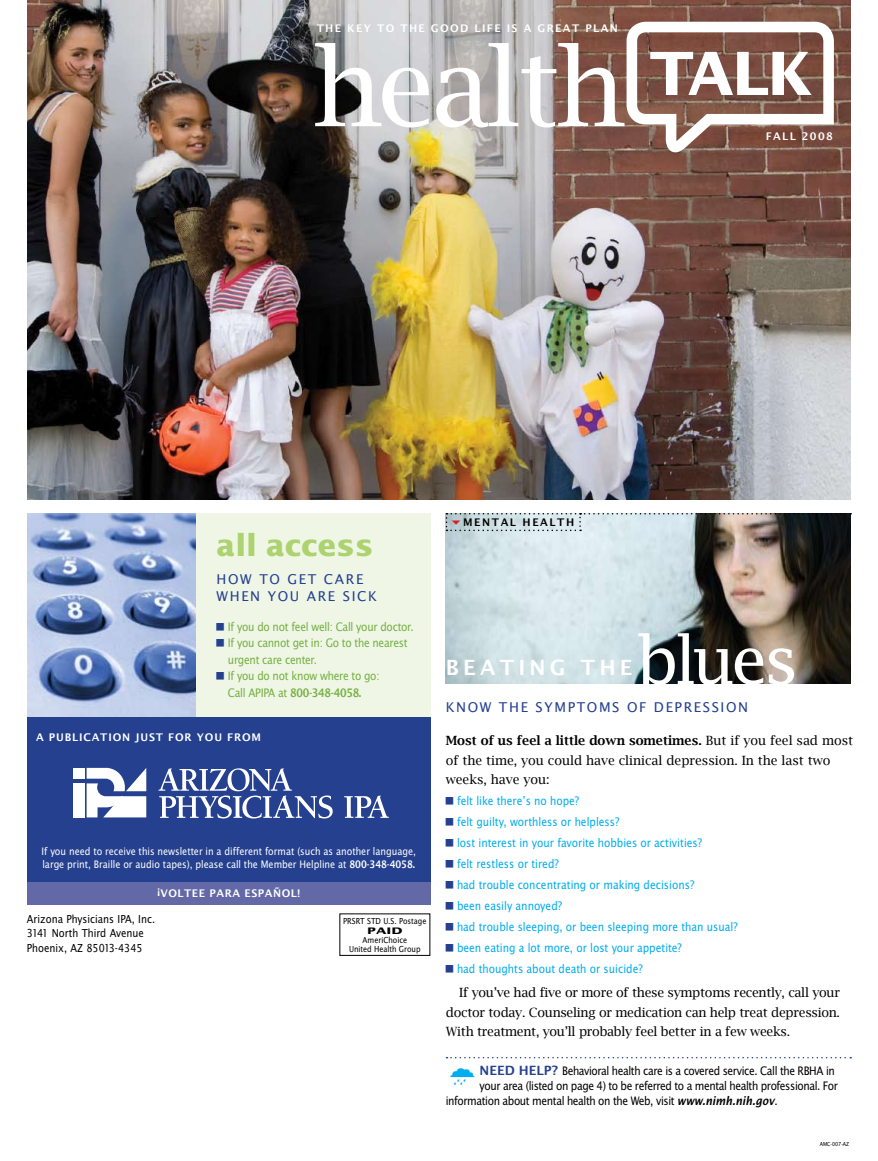
<style>
.page{position:relative;width:878px;height:1161px;background:#fff}
.page>*{position:absolute;margin:0;border:0;box-sizing:border-box;transform-origin:0 0}
.t1{font:66px "Lucida Fax";letter-spacing:-.07em;color:#fff}
.t2{font:700 30px "Lucida Sans";color:#acd36f}
.t3{font:600 21px "Lucida Sans";letter-spacing:.2em;color:#fff}
.t4{font:13.5px/16.2px "Lucida Sans";letter-spacing:.12em;color:#24408f}
.t5{font:12.75px/21px "Lucida Sans Nar EF";color:#00adef}
.t6{font:12.75px/19.5px "Lucida Bright";color:#000}
.t7{font:12.75px "Lucida Sans Nar EF";letter-spacing:-.03em;color:#000}
.t8{font:12.75px/16.5px "Lucida Sans Nar EF";letter-spacing:-.02em;color:#76b043}
.t9{font:12.75px "Lucida Sans Nar EF Dem Bol";letter-spacing:-.02em;color:#76b043}
.t10{font:600 12.75px "Lucida Sans";color:#24408f}
.t11{font:12px/14.2px "Lucida Sans Nar EF";color:#000}
.t12{font:11.25px/13.5px "Lucida Sans Nar EF";color:#fff}
.t13{font:600 10.5px "Lucida Sans";letter-spacing:.08em;color:#fff}
.t14{font:600 10.5px "Lucida Sans";letter-spacing:.13em;color:#fff}
.t15{font:600 10.5px "Lucida Sans";letter-spacing:.05em;color:#fff}
.t16{font:600 10.5px "Lucida Sans";letter-spacing:.15em;color:#000}
.t17{font:9px/9px "Lucida Sans Nar EF";color:#000;text-align:center}
.t18{font:700 9px "Lucida Sans";color:#000;scale:1.5 1}
.t19{font:6px "Lucida Sans Nar EF";color:#000}
.s1{font-family:"Lucida Sans Nar EF"}
.s2{font-family:"Lucida Sans Nar EF Dem Bol"}
.s3{font-weight:600}
.s4{font-family:"Lucida Sans";font-weight:600;color:#24408f}
.s5{font-family:"Lucida Sans Nar EF Dem Bol Ita"}
</style>
<div class="page">
<img style="left:446px;top:531px;width:404px;height:152px">
<div style="left:27px;top:513px;width:403px;height:250px;background:#eff6e6"></div>
<img style="left:27px;top:0;width:823px;height:500px">
<svg style="left:315px;top:43px;width:114px;height:85px"></svg>
<svg style="left:436px;top:22px;width:397px;height:130px"></svg>
<svg style="left:446px;top:1057px;width:405px;height:1px"></svg>
<img style="left:27px;top:513px;width:168px;height:204px">
<div style="left:339px;top:914px;width:91px;height:42px;border:1px solid #000"></div>
<div style="left:27px;top:717px;width:403px;height:174px;background:#24408f"></div>
<svg style="left:158px;top:768px;width:175px;height:51px"></svg>
<svg style="left:344px;top:796px;width:45px;height:22px"></svg>
<svg style="left:87px;top:768px;width:59px;height:49px"></svg>
<div style="left:73px;top:783px;width:12px;height:34px;background:#fff"></div>
<div style="left:73px;top:768px;width:12px;height:11px;background:#fff"></div>
<div style="left:27px;top:882px;width:403px;height:22px;background:#6369a6"></div>
<svg style="left:446px;top:513px;width:405px;height:18px;background:#9da5a7"></svg>
<p class="t14" style="left:317px;top:22px;width:302px">TH E KEY TO TH E GOOD LIFE IS A GREAT PLAN</p>
<p class="t13" style="left:765px;top:130px;width:16px">FALL</p>
<p class="t13" style="left:801px;top:130px;width:32px">2008</p>
<p class="t16" style="left:463px;top:516px;width:111px">MENTAL HEALTH</p>
<h2 class="t2" style="left:217px;top:528px;width:158px">all access</h2>
<p class="t4" style="left:217px;top:571px;width:162px">HOW TO GET CARE<br>WHEN YOU ARE SICK</p>
<p class="t8" style="left:228px;top:618px;width:187px">If you do not feel well: Call your doctor.<br>If you cannot get in: Go to the nearest urgent care center.<br>If you do not know where to go:</p>
<p class="t9" style="left:228px;top:686px;width:135px"><span class="s1">Call APIPA at</span> 800-348-4058.</p>
<p class="t13" style="left:36px;top:731px;width:225px">A PUBLICATION JUST FOR YOU FROM</p>
<p class="t12" style="left:42px;top:844px;width:376px">If you need to receive this newsletter in a different format (such as another language, large print, Braille or audio tapes), please call the Member Helpline at <span class="s2">800-348-4058.</span></p>
<p class="t15" style="left:157px;top:887px;width:144px">¡VOLTEE PARA ESPAÑOL!</p>
<p class="t11" style="left:27px;top:912px;width:130px">Arizona Physicians IPA, Inc.<br>3141 North Third Avenue<br>Phoenix, AZ 85013-4345</p>
<p class="t17" style="left:343px;top:916px;width:85px">PRSRT STD U.S. Postage</p>
<p class="t18" style="left:367px;top:926px;width:25px">PAID</p>
<p class="t17" style="left:349px;top:936px;width:73px">AmeriChoice<br>United Health Group</p>
<h1 class="t1" style="left:636px;top:622px;width:163px">blues</h1>
<p class="t4" style="left:446px;top:699px;width:304px">KNOW THE SYMPTOMS OF DEPRESSION</p>
<p class="t6" style="left:446px;top:731px;width:409px"><span class="s3">Most of us feel a little down sometimes.</span> But if you feel sad most of the time, you could have clinical depression. In the last two weeks, have you:</p>
<p class="t5" style="left:457px;top:791px;width:282px">felt like there’s no hope?<br>felt guilty, worthless or helpless?<br>lost interest in your favorite hobbies or activities?<br>felt restless or tired?<br>had trouble concentrating or making decisions?<br>been easily annoyed?<br>had trouble sleeping, or been sleeping more than usual? been eating a lot more, or lost your appetite?<br>had thoughts about death or suicide?</p>
<p class="t6" style="left:446px;top:983px;width:396px;text-align:justify;text-indent:14px">If you’ve had five or more of these symptoms recently, call your doctor today. Counseling or medication can help treat depression.<br>With treatment, you’ll probably feel better in a few weeks.</p>
<p class="t10" style="left:479px;top:1063px;width:10px">NEED</p>
<p class="t7" style="left:519px;top:1064px;width:317px"><span class="s4">HELP?</span> Behavioral health care is a covered service. Call the RBHA in</p>
<p class="t7" style="left:479px;top:1079px;width:360px">your area (listed on page 4) to be referred to a mental health professional. For</p>
<p class="t7" style="left:446px;top:1094px;width:333px">information about mental health on the Web, visit <span class="s5">www.nimh.nih.gov</span>.</p>
<h3 class="t3" style="left:446px;top:655px;width:188px">BEATING TH E</h3>
<p class="t19" style="left:819px;top:1140px;width:31px">AMC-007-AZ</p>
</div>
